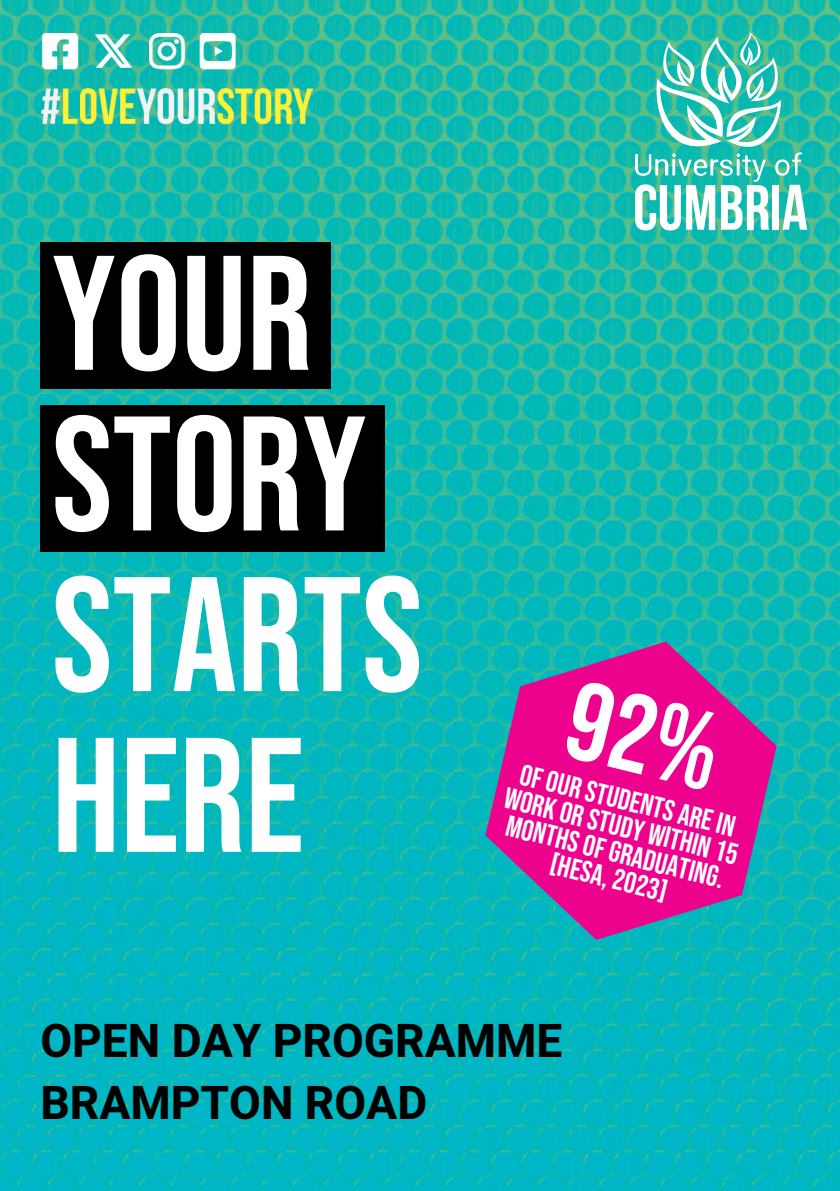
<style>
.page{position:relative;width:840px;height:1191px;background:#fff}
.page>*{position:absolute;margin:0;border:0;box-sizing:border-box;transform-origin:0 0}
.t1{font:162.8px/160.6px "Bebas Neue";color:#fff}
.t2{font:700 46px/62px "Heebo";color:#000}
.t3{font:29.6px/26.4px "Bebas Neue";color:#fff;text-align:center}
</style>
<div class="page">
<img style="left:0;top:0;width:839px;height:1191px">
<div style="left:40px;top:242px;width:291px;height:147px;background:#000"></div>
<div style="left:40px;top:405px;width:345px;height:147px;background:#000"></div>
<svg style="left:634px;top:32px;width:172px;height:198px"></svg>
<img style="left:40px;top:33px;width:272px;height:99px">
<svg style="left:485px;top:641px;width:291px;height:299px;background:#95479d"></svg>
<div style="left:562px;top:679px;width:161px;height:112px;background:#ed028e"></div>
<h1 class="t1" style="left:52px;top:231px;width:372px">YOUR<br>STORY<br>STARTS<br>HERE</h1>
<p class="t3" style="left:524px;top:760px;width:222px;rotate:14deg">of our students are in</p>
<p class="t3" style="left:508px;top:784px;width:241px;rotate:14deg">work or study within 15 months of graduating. [hesa, 2023]</p>
<h2 class="t2" style="left:40px;top:1011px;width:523px">OPEN DAY PROGRAMME<br>BRAMPTON ROAD</h2>
</div>
